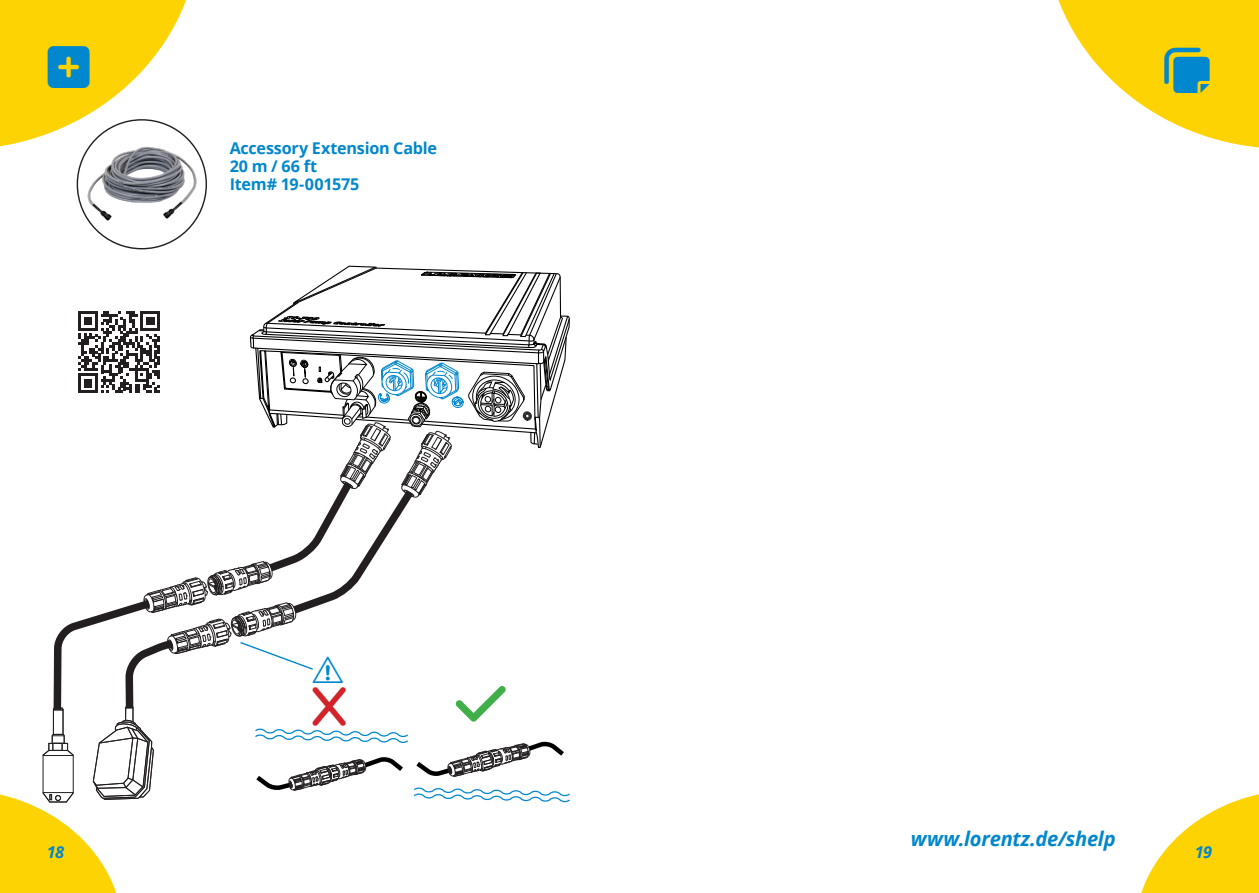
<style>
.page{position:relative;width:1259px;height:893px;background:#fff}
.page>*{position:absolute;margin:0;border:0;box-sizing:border-box;transform-origin:0 0}
.t1{font:italic 700 20.1px "Open Sans";letter-spacing:-.01em;color:#0087cd}
.t2{font:italic 700 16.35px "Open Sans";color:#0087cd}
.Accessories_headline{font:700 16.2px/18.1px "Open Sans";letter-spacing:-.015em;color:#0087cd}
</style>
<div class="page">
<svg style="left:1141px;top:794px;width:118px;height:99px"></svg>
<img style="left:154px;top:150px;width:52px;height:92px">
<svg style="left:76px;top:150px;width:78px;height:100px"></svg>
<svg style="left:1058px;top:0;width:201px;height:148px"></svg>
<svg style="left:0;top:0;width:198px;height:150px"></svg>
<svg style="left:0;top:265px;width:570px;height:628px"></svg>
<p class="Accessories_headline" style="left:230px;top:138px;width:209px">Accessory Extension Cable<br>20 m / 66 ft<br>Item# 19-001575</p>
<p class="t1" style="left:910px;top:824px;width:206px">www.lorentz.de/shelp</p>
<p class="t2" style="left:47px;top:840px;width:19px">18</p>
<p class="t2" style="left:1194px;top:840px;width:19px">19</p>
</div>
